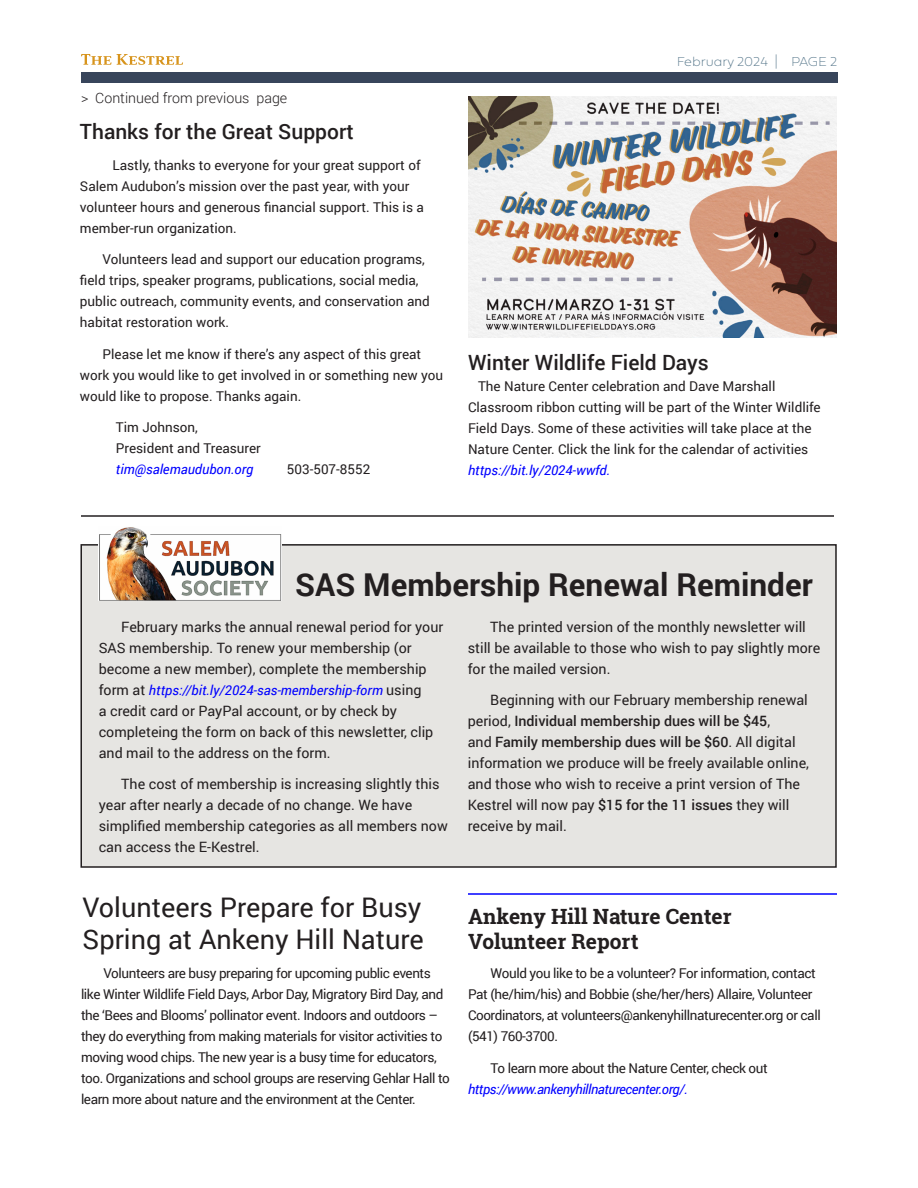
<style>
.page{position:relative;width:918px;height:1188px;background:#fff}
.page>*{position:absolute;margin:0;border:0;box-sizing:border-box;transform-origin:0 0}
.Headline{font:700 31.5px "Roboto";color:#231f20}
.Headline-2{font:27px/32.4px "Roboto";color:#231f20}
.Headline-3{font:500 21px "Roboto";color:#231f20}
.Sub-Section_Labels{font:700 21px/25.5px "Roboto Slab";color:#231f20}
.Kestrel_Text_9_5_pt{font:14.25px/21px "Roboto";color:#231f20}
.Upcoming_Events_Tease{font:300 14.25px "Roboto";color:#231f20}
.Kestrel_Text_9_pt{font:13.5px/21px "Roboto";letter-spacing:-.03em;color:#231f20}
.Kestrel_Text_9_5_pt-2{font:13.5px/21px "Roboto";color:#231f20}
.Headline-4{font:13.5px/21px "Roboto";color:#231f20}
.Kestrel_Text_9_5_pt-3{font:italic 13.5px "Roboto";color:#00f}
.Headline-5{font:italic 13.5px "Roboto";color:#00f}
.t1{font:13.5px "Fieldwork Geo Hair";color:#58788c}
.s1{font-style:italic;color:#00f}
.s2{font-weight:500}
.s3{font-style:normal;font-size:14.25px;color:#231f20}
</style>
<div class="page">
<div style="left:81px;top:72px;width:757px;height:11px;background:#38455b"></div>
<svg style="left:81px;top:54px;width:102px;height:11px"></svg>
<hr style="left:81px;top:515px;width:753px;height:2px;background:#231f20">
<img style="left:468px;top:96px;width:369px;height:242px">
<div style="left:81px;top:545px;width:755px;height:322px;background:#e6e5e2"></div>
<div style="left:80px;top:544px;width:757px;height:324px;border:2px solid #231f20"></div>
<img style="left:99px;top:527px;width:182px;height:73px">
<hr style="left:468px;top:893px;width:369px;height:2px;background:#00f">
<p class="Upcoming_Events_Tease" style="left:81px;top:88px;width:208px">&gt; Continued from previous page</p>
<p class="Headline-3" style="left:80px;top:117px;width:275px">Thanks for the Great Support</p>
<p class="Kestrel_Text_9_5_pt-2" style="left:80px;top:154px;width:345px;text-indent:33px">Lastly, thanks to everyone for your great support of Salem Audubon’s mission over the past year, with your volunteer hours and generous financial support. This is a member-run organization.</p>
<p class="Kestrel_Text_9_5_pt-2" style="left:80px;top:248px;width:351px;text-indent:22px">Volunteers lead and support our education programs, field trips, speaker programs, publications, social media, public outreach, community events, and conservation and habitat restoration work.</p>
<p class="Kestrel_Text_9_5_pt-2" style="left:80px;top:343px;width:365px;text-indent:22px">Please let me know if there’s any aspect of this great work you would like to get involved in or something new you would like to propose. Thanks again.</p>
<p class="Kestrel_Text_9_5_pt-2" style="left:116px;top:416px;width:146px">Tim Johnson,<br>President and Treasurer <span class="s1">tim@salemaudubon.org</span></p>
<p class="Kestrel_Text_9_5_pt-2" style="left:287px;top:458px;width:85px">503-507-8552</p>
<p class="t1" style="left:677px;top:51px;width:162px">February 2024 | PAGE 2</p>
<p class="Headline-3" style="left:468px;top:348px;width:242px">Winter Wildlife Field Days</p>
<p class="Headline-4" style="left:468px;top:375px;width:354px;text-indent:10px">The Nature Center celebration and Dave Marshall Classroom ribbon cutting will be part of the Winter Wildlife Field Days. Some of these activities will take place at the Nature Center. Click the link for the calendar of activities</p>
<p class="Headline-5" style="left:468px;top:461px;width:144px">https://bit.ly/2024-wwfd.</p>
<p class="Headline" style="left:295px;top:563px;width:519px">SAS Membership Renewal Reminder</p>
<p class="Kestrel_Text_9_5_pt" style="left:468px;top:615px;width:354px;text-indent:22px">The printed version of the monthly newsletter will still be available to those who wish to pay slightly more for the mailed version.</p>
<p class="Kestrel_Text_9_5_pt" style="left:468px;top:689px;width:343px;text-indent:22px">Beginning with our February membership renewal period, <span class="s2">Individual membership dues will be $45</span>,<br>and <span class="s2">Family membership dues will be $60</span>. All digital information we produce will be freely available online, and those who wish to receive a print version of The Kestrel will now pay <span class="s2">$15 for the 11 issues</span> they will receive by mail.</p>
<p class="Kestrel_Text_9_5_pt" style="left:99px;top:615px;width:346px;text-indent:22px">February marks the annual renewal period for your<br>SAS membership. To renew your membership (or become a new member), complete the membership</p>
<p class="Kestrel_Text_9_5_pt-3" style="left:99px;top:680px;width:324px"><span class="s3">form at</span> https://bit.ly/2024-sas-membership-form <span class="s3">using</span></p>
<p class="Kestrel_Text_9_5_pt" style="left:99px;top:699px;width:336px">a credit card or PayPal account, or by check by completeing the form on back of this newsletter, clip and mail to the address on the form.</p>
<p class="Kestrel_Text_9_5_pt" style="left:99px;top:773px;width:351px;text-indent:22px">The cost of membership is increasing slightly this year after nearly a decade of no change. We have simplified membership categories as all members now can access the E-Kestrel.</p>
<p class="Headline-2" style="left:82px;top:890px;width:343px">Volunteers Prepare for Busy<br>Spring at Ankeny Hill Nature</p>
<p class="Kestrel_Text_9_pt" style="left:81px;top:962px;width:370px;text-indent:22px">Volunteers are busy preparing for upcoming public events like Winter Wildlife Field Days, Arbor Day, Migratory Bird Day, and the ‘Bees and Blooms’ pollinator event. Indoors and outdoors – they do everything from making materials for visitor activities to moving wood chips. The new year is a busy time for educators, too. Organizations and school groups are reserving Gehlar Hall to learn more about nature and the environment at the Center.</p>
<p class="Sub-Section_Labels" style="left:468px;top:903px;width:265px">Ankeny Hill Nature Center<br>Volunteer Report</p>
<p class="Kestrel_Text_9_pt" style="left:468px;top:962px;width:354px;text-indent:22px">Would you like to be a volunteer? For information, contact Pat (he/him/his) and Bobbie (she/her/hers) Allaire, Volunteer Coordinators, at volunteers@ankenyhillnaturecenter.org or call (541) 760-3700.</p>
<p class="Kestrel_Text_9_pt" style="left:468px;top:1057px;width:301px;text-indent:22px">To learn more about the Nature Center, check out <span class="s1">https://www.ankenyhillnaturecenter.org/.</span></p>
</div>
